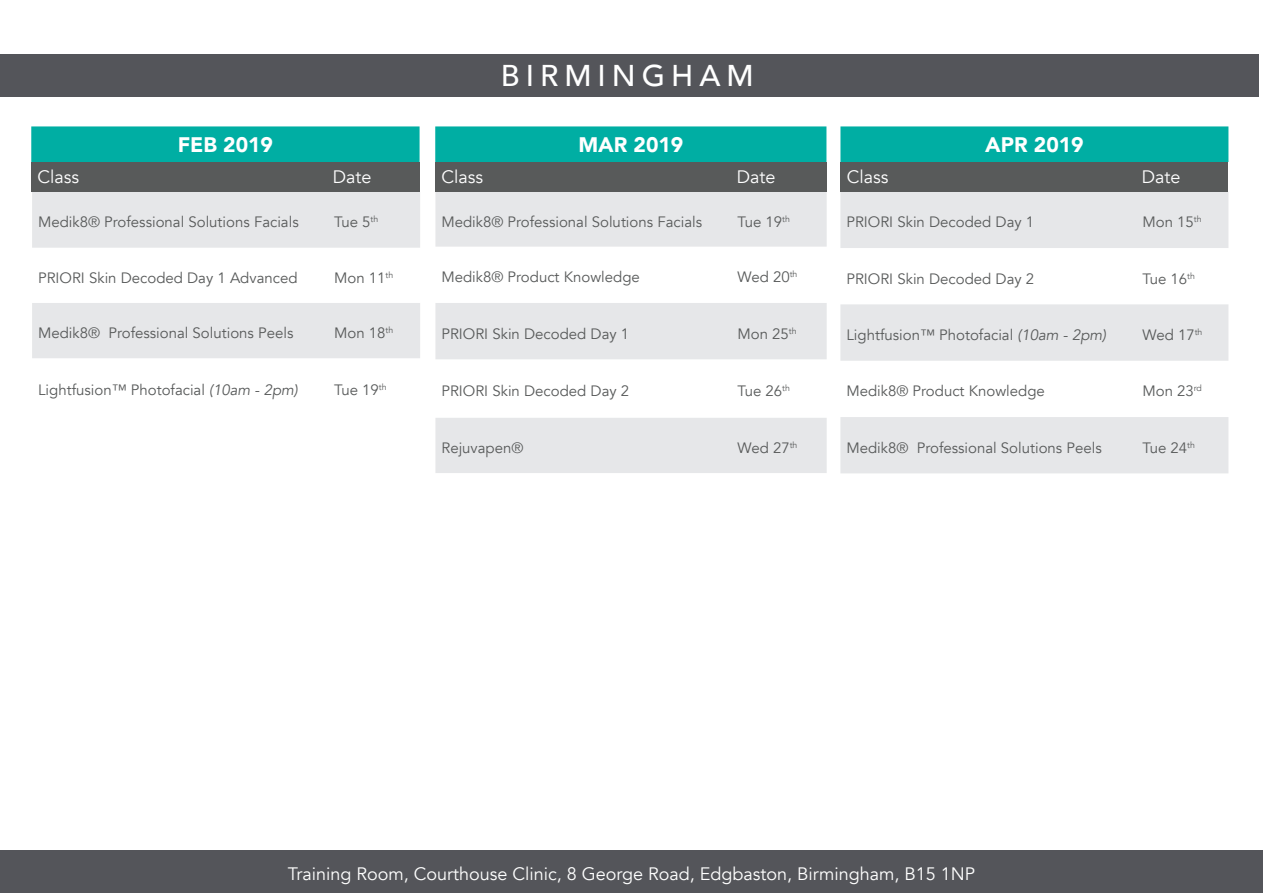
<style>
.page{position:relative;width:1263px;height:893px;background:#fff}
.page>*{position:absolute;margin:0;border:0;box-sizing:border-box;transform-origin:0 0}
.t1{font:500 30px "Avenir";letter-spacing:.2em;color:#fff}
.t2{font:900 21px "Avenir";color:#fff}
.t3{font:18px "Avenir";color:#fff}
.t4{font:15px "Avenir";color:#585a5a}
.s1{font-style:italic}
</style>
<div class="page">
<div style="left:0;top:54px;width:1259px;height:43px;background:#54555a"></div>
<div style="left:436px;top:127px;width:390px;height:34px;background:#00aea3"></div>
<div style="left:435px;top:126px;width:391px;height:36px;border:2px solid #00aea3"></div>
<div style="left:841px;top:127px;width:387px;height:34px;background:#00aea3"></div>
<div style="left:840px;top:126px;width:388px;height:36px;border:2px solid #00aea3"></div>
<div style="left:32px;top:127px;width:387px;height:34px;background:#00aea3"></div>
<div style="left:31px;top:126px;width:389px;height:36px;border:2px solid #00aea3"></div>
<div style="left:31px;top:162px;width:388px;height:30px;background:#585a5a"></div>
<div style="left:435px;top:162px;width:391px;height:30px;background:#585a5a"></div>
<svg style="left:840px;top:192px;width:388px;height:281px;fill:#e6e7e9"></svg>
<div style="left:840px;top:162px;width:388px;height:30px;background:#585a5a"></div>
<svg style="left:32px;top:192px;width:388px;height:166px;fill:#e6e7e9"></svg>
<svg style="left:435px;top:192px;width:392px;height:281px;fill:#e6e7e9"></svg>
<div style="left:0;top:850px;width:1263px;height:43px;background:#54555a"></div>
<h1 class="t1" style="left:501px;top:49px;width:254px">BIRMINGHAM</h1>
<p class="t2" style="left:178px;top:126px;width:97px">FEB 2019</p>
<p class="t2" style="left:578px;top:126px;width:106px">MAR 2019</p>
<p class="t2" style="left:985px;top:126px;width:100px">APR 2019</p>
<p class="t3" style="left:38px;top:166px;width:43px">Class</p>
<p class="t3" style="left:333px;top:166px;width:40px">Date</p>
<p class="t3" style="left:442px;top:166px;width:43px">Class</p>
<p class="t3" style="left:737px;top:166px;width:40px">Date</p>
<p class="t3" style="left:847px;top:166px;width:43px">Class</p>
<p class="t3" style="left:1142px;top:166px;width:40px">Date</p>
<p class="t4" style="left:38px;top:213px;width:262px">Medik8® Professional Solutions Facials</p>
<p class="t4" style="left:334px;top:213px;width:46px">Tue 5<sup>th</sup></p>
<p class="t4" style="left:441px;top:213px;width:262px">Medik8® Professional Solutions Facials</p>
<p class="t4" style="left:737px;top:213px;width:54px">Tue 19<sup>th</sup></p>
<p class="t4" style="left:846px;top:213px;width:189px">PRIORI Skin Decoded Day 1</p>
<p class="t4" style="left:1142px;top:213px;width:61px">Mon 15<sup>th</sup></p>
<p class="t4" style="left:38px;top:269px;width:261px">PRIORI Skin Decoded Day 1 Advanced</p>
<p class="t4" style="left:334px;top:269px;width:61px">Mon 11<sup>th</sup></p>
<p class="t4" style="left:441px;top:268px;width:200px">Medik8® Product Knowledge</p>
<p class="t4" style="left:737px;top:268px;width:62px">Wed 20<sup>th</sup></p>
<p class="t4" style="left:846px;top:270px;width:189px">PRIORI Skin Decoded Day 2</p>
<p class="t4" style="left:1142px;top:270px;width:54px">Tue 16<sup>th</sup></p>
<p class="t4" style="left:38px;top:324px;width:257px">Medik8® Professional Solutions Peels</p>
<p class="t4" style="left:334px;top:324px;width:61px">Mon 18<sup>th</sup></p>
<p class="t4" style="left:441px;top:325px;width:189px">PRIORI Skin Decoded Day 1</p>
<p class="t4" style="left:737px;top:325px;width:61px">Mon 25<sup>th</sup></p>
<p class="t4" style="left:846px;top:326px;width:261px">Lightfusion™ Photofacial <span class="s1">(10am - 2pm)</span></p>
<p class="t4" style="left:1142px;top:326px;width:62px">Wed 17<sup>th</sup></p>
<p class="t4" style="left:38px;top:381px;width:261px">Lightfusion™ Photofacial <span class="s1">(10am - 2pm)</span></p>
<p class="t4" style="left:334px;top:381px;width:54px">Tue 19<sup>th</sup></p>
<p class="t4" style="left:441px;top:382px;width:189px">PRIORI Skin Decoded Day 2</p>
<p class="t4" style="left:737px;top:382px;width:54px">Tue 26<sup>th</sup></p>
<p class="t4" style="left:846px;top:382px;width:200px">Medik8® Product Knowledge</p>
<p class="t4" style="left:1142px;top:382px;width:61px">Mon 23<sup>rd</sup></p>
<p class="t4" style="left:441px;top:439px;width:84px">Rejuvapen®</p>
<p class="t4" style="left:737px;top:439px;width:62px">Wed 27<sup>th</sup></p>
<p class="t4" style="left:846px;top:439px;width:257px">Medik8® Professional Solutions Peels</p>
<p class="t4" style="left:1142px;top:439px;width:54px">Tue 24<sup>th</sup></p>
<p class="t3" style="left:288px;top:863px;width:689px">Training Room, Courthouse Clinic, 8 George Road, Edgbaston, Birmingham, B15 1NP</p>
</div>
